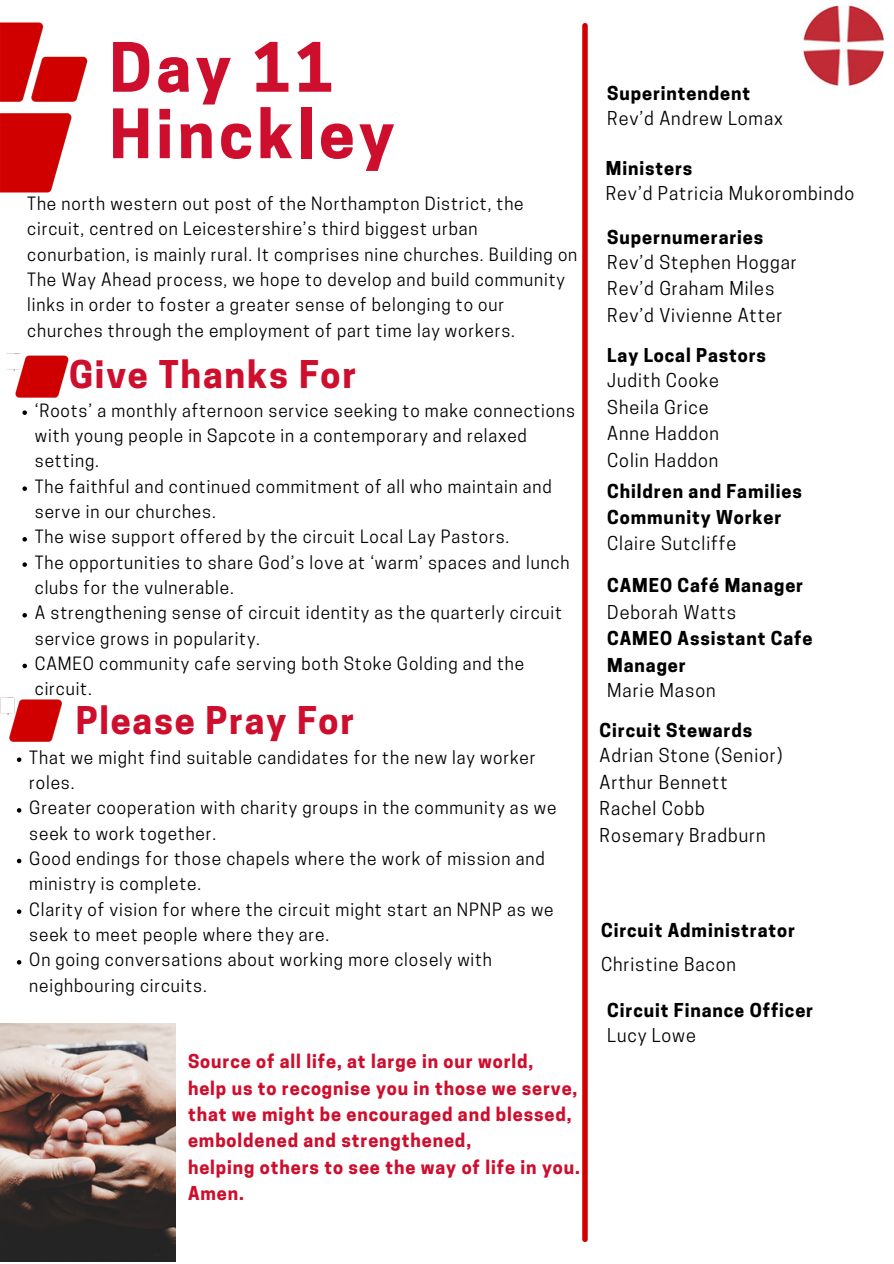
<style>
.page{position:relative;width:894px;height:1264px;background:#fff}
.page>*{position:absolute;margin:0;border:0;box-sizing:border-box;transform-origin:0 0}
.t1{font:700 63.75px/66.3px "Cooper Hewitt";letter-spacing:.07em;color:#ce0e2d}
.t2{font:700 35.85px "Cooper Hewitt";letter-spacing:.05em;color:#ce0e2d}
.t3{font:18px/26.1px "Cooper Hewitt";letter-spacing:.05em;color:#000}
.t4{font:700 18px/26.2px "Cooper Hewitt";letter-spacing:.05em;color:#000}
.t5{font:700 18px/26.4px "Cooper Hewitt";letter-spacing:.05em;color:#ce0e2d}
.t6{font:17.25px/25.3px "Cooper Hewitt";letter-spacing:.05em;color:#000}
.s1{font-weight:700}
.s2{font-weight:400}
</style>
<div class="page">
<img style="left:803px;top:5px;width:80px;height:80px">
<img style="left:6px;top:353px;width:63px;height:45px">
<img style="left:0;top:697px;width:63px;height:45px">
<img style="left:582px;top:24px;width:5px;height:1217px">
<img style="left:0;top:1023px;width:176px;height:238px">
<img style="left:0;top:22px;width:88px;height:171px">
<svg style="left:22px;top:410px;width:5px;height:5px"></svg>
<svg style="left:22px;top:486px;width:5px;height:5px"></svg>
<svg style="left:22px;top:537px;width:5px;height:4px"></svg>
<svg style="left:22px;top:562px;width:5px;height:5px"></svg>
<svg style="left:22px;top:613px;width:5px;height:4px"></svg>
<svg style="left:22px;top:663px;width:5px;height:5px"></svg>
<svg style="left:17px;top:757px;width:4px;height:5px"></svg>
<svg style="left:17px;top:808px;width:4px;height:4px"></svg>
<svg style="left:17px;top:858px;width:4px;height:5px"></svg>
<svg style="left:17px;top:909px;width:4px;height:4px"></svg>
<svg style="left:17px;top:960px;width:4px;height:4px"></svg>
<p class="t1" style="left:109px;top:43px;width:286px">Day 11<br>Hinckley</p>
<p class="t6" style="left:27px;top:193px;width:551px">The north western out post of the Northampton District, the circuit, centred on Leicestershire’s third biggest urban conurbation, is mainly rural. It comprises nine churches. Building on The Way Ahead process, we hope to develop and build community links in order to foster a greater sense of belonging to our churches through the employment of part time lay workers.</p>
<p class="t2" style="left:69px;top:361px;width:288px">Give Thanks For</p>
<h3 class="t6" style="left:35px;top:399px;width:541px">‘Roots’ a monthly afternoon service seeking to make connections with young people in Sapcote in a contemporary and relaxed setting.</h3>
<p class="t6" style="left:35px;top:475px;width:518px">The faithful and continued commitment of all who maintain and serve in our churches.</p>
<h3 class="t6" style="left:35px;top:526px;width:475px">The wise support offered by the circuit Local Lay Pastors.</h3>
<p class="t6" style="left:35px;top:551px;width:536px">The opportunities to share God’s love at ‘warm’ spaces and lunch clubs for the vulnerable.</p>
<h3 class="t6" style="left:35px;top:602px;width:528px">A strengthening sense of circuit identity as the quarterly circuit service grows in popularity.</h3>
<h3 class="t6" style="left:35px;top:653px;width:490px">CAMEO community cafe serving both Stoke Golding and the circuit.</h3>
<p class="t2" style="left:76px;top:707px;width:280px">Please Pray For</p>
<h3 class="t6" style="left:29px;top:746px;width:507px">That we might find suitable candidates for the new lay worker roles.</h3>
<h3 class="t6" style="left:29px;top:797px;width:528px">Greater cooperation with charity groups in the community as we seek to work together.</h3>
<h3 class="t6" style="left:29px;top:848px;width:516px">Good endings for those chapels where the work of mission and ministry is complete.</h3>
<h3 class="t6" style="left:29px;top:898px;width:525px">Clarity of vision for where the circuit might start an NPNP as we seek to meet people where they are.</h3>
<h3 class="t6" style="left:29px;top:949px;width:464px">On going conversations about working more closely with neighbouring circuits.</h3>
<h3 class="t5" style="left:188px;top:1050px;width:393px">Source of all life, at large in our world,<br>help us to recognise you in those we serve, that we might be encouraged and blessed, emboldened and strengthened,<br>helping others to see the way of life in you.<br>Amen.</h3>
<p class="t3" style="left:607px;top:83px;width:177px;line-height:24.8px"><span class="s1">Superintendent<br></span>Rev’d Andrew Lomax</p>
<p class="t3" style="left:605px;top:158px;width:250px;line-height:24.8px"><span class="s1">Ministers<br></span>Rev’d Patricia Mukorombindo</p>
<p class="t3" style="left:607px;top:226px;width:191px"><span class="s1">Supernumeraries<br></span>Rev’d Stephen Hoggar<br>Rev’d Graham Miles<br>Rev’d Vivienne Atter</p>
<p class="t3" style="left:607px;top:344px;width:160px"><span class="s1">Lay Local Pastors<br></span>Judith Cooke<br>Sheila Grice<br>Anne Haddon<br>Colin Haddon</p>
<p class="t4" style="left:607px;top:480px;width:196px">Children and Families<br>Community Worker<br><span class="s2">Claire Sutcliffe</span></p>
<h2 class="t4" style="left:607px;top:574px;width:207px">CAMEO Café Manager<br><span class="s2">Deborah Watts<br></span>CAMEO Assistant Cafe<br>Manager<br><span class="s2">Marie Mason</span></h2>
<p class="t3" style="left:599px;top:719px;width:184px"><span class="s1">Circuit Stewards<br></span>Adrian Stone (Senior)<br>Arthur Bennett<br>Rachel Cobb<br>Rosemary Bradburn</p>
<p class="t4" style="left:601px;top:915px;width:195px;line-height:34.3px">Circuit Administrator<br><span class="s2">Christine Bacon</span></p>
<p class="t4" style="left:607px;top:1000px;width:207px;line-height:24.8px">Circuit Finance Officer<br><span class="s2">Lucy Lowe</span></p>
</div>
